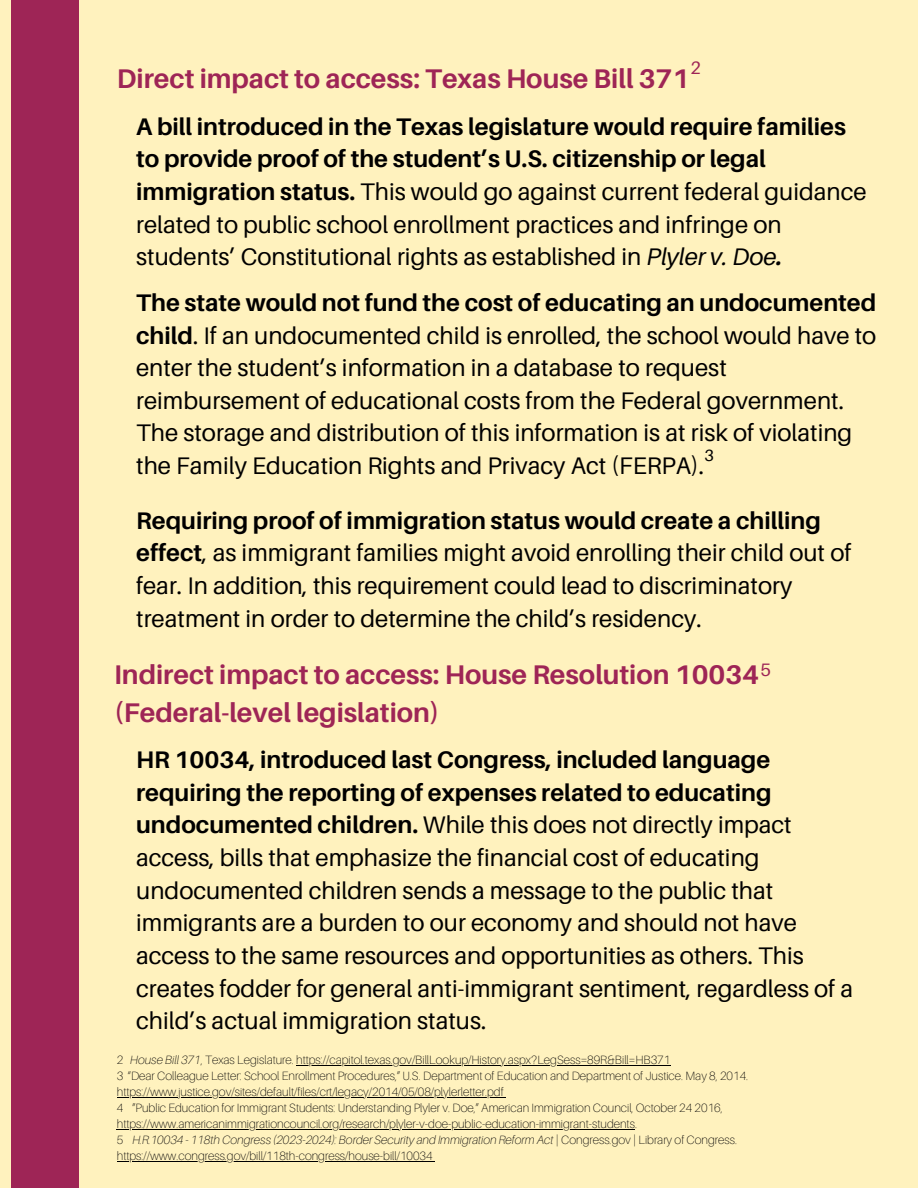
<style>
.page{position:relative;width:918px;height:1188px;background:#fff2be}
.page>*{position:absolute;margin:0;border:0;box-sizing:border-box;transform-origin:0 0}
.t1{font:700 27px/37.2px "Aileron";color:#9e2556}
.t2{font:24px/32.7px "Aileron";color:#000}
.t3{font:18px "Aileron";color:#9e2556}
.t4{font:16.35px "Aileron";color:#000}
.t5{font:100 12px/16px "Aileron";color:#000}
.s1{font-weight:700}
.s2{font-style:italic}
.s3{font-weight:700;font-style:italic}
</style>
<div class="page">
<div style="left:11px;top:0;width:67px;height:1188px;background:#9e2556"></div>
<hr style="left:296px;top:1065px;width:374px;height:1px;background:#000">
<hr style="left:117px;top:1097px;width:387px;height:1px;background:#000">
<hr style="left:117px;top:1129px;width:518px;height:1px;background:#000">
<hr style="left:117px;top:1161px;width:316px;height:1px;background:#000">
<p class="t1" style="left:117px;top:59px;width:574px">Direct impact to access: Texas House Bill 371</p>
<h1 class="t3" style="left:690px;top:57px;width:12px">2</h1>
<h2 class="t2" style="left:136px;top:109px;width:732px"><span class="s1">A bill introduced in the Texas legislature would require families to provide proof of the student’s U.S. citizenship or legal immigration status.</span> This would go against current federal guidance related to public school enrollment practices and infringe on students’ Constitutional rights as established in <span class="s2">Plyler v. Doe</span><span class="s3">.</span></h2>
<p class="t2" style="left:136px;top:286px;width:742px"><span class="s1">The state would not fund the cost of educating an undocumented child</span>. If an undocumented child is enrolled, the school would have to enter the student’s information in a database to request reimbursement of educational costs from the Federal government.<br>The storage and distribution of this information is at risk of violating the Family Education Rights and Privacy Act (FERPA).</p>
<h2 class="t4" style="left:704px;top:445px;width:11px">3</h2>
<h2 class="t2" style="left:136px;top:504px;width:717px"><span class="s1">Requiring proof of immigration status would create a chilling effect</span>, as immigrant families might avoid enrolling their child out of fear. In addition, this requirement could lead to discriminatory treatment in order to determine the child’s residency.</h2>
<h1 class="t1" style="left:114px;top:656px;width:647px">Indirect impact to access: House Resolution 10034 (Federal-level legislation)</h1>
<p class="t3" style="left:760px;top:658px;width:12px">5</p>
<h2 class="t2" style="left:136px;top:743px;width:719px"><span class="s1">HR 10034, introduced last Congress, included language requiring the reporting of expenses related to educating undocumented children.</span> While this does not directly impact access, bills that emphasize the financial cost of educating undocumented children sends a message to the public that immigrants are a burden to our economy and should not have access to the same resources and opportunities as others. This creates fodder for general anti-immigrant sentiment, regardless of a child’s actual immigration status.</h2>
<p class="t5" style="left:117px;top:1051px;width:555px">2 <span class="s2">House Bill 371</span>, Texas Legislature. https://capitol.texas.gov/BillLookup/History.aspx?LegSess=89R&amp;Bill=HB371</p>
<p class="t5" style="left:117px;top:1067px;width:633px">3 “Dear Colleague Letter: School Enrollment Procedures,” U.S. Department of Education and Department of Justice. May 8, 2014.</p>
<p class="t5" style="left:117px;top:1083px;width:607px">https://www.justice.gov/sites/default/files/crt/legacy/2014/05/08/plylerletter.pdf<br>4 ”Public Education for Immigrant Students: Understanding Plyler v. Doe,” American Immigration Council, October 24 2016,</p>
<p class="t5" style="left:117px;top:1115px;width:622px">https://www.americanimmigrationcouncil.org/research/plyler-v-doe-public-education-immigrant-students.<br>5 <span class="s2">H.R.10034 - 118th Congress (2023-2024): Border Security and Immigration Reform Act</span> | Congress.gov | Library of Congress. https://www.congress.gov/bill/118th-congress/house-bill/10034</p>
</div>
